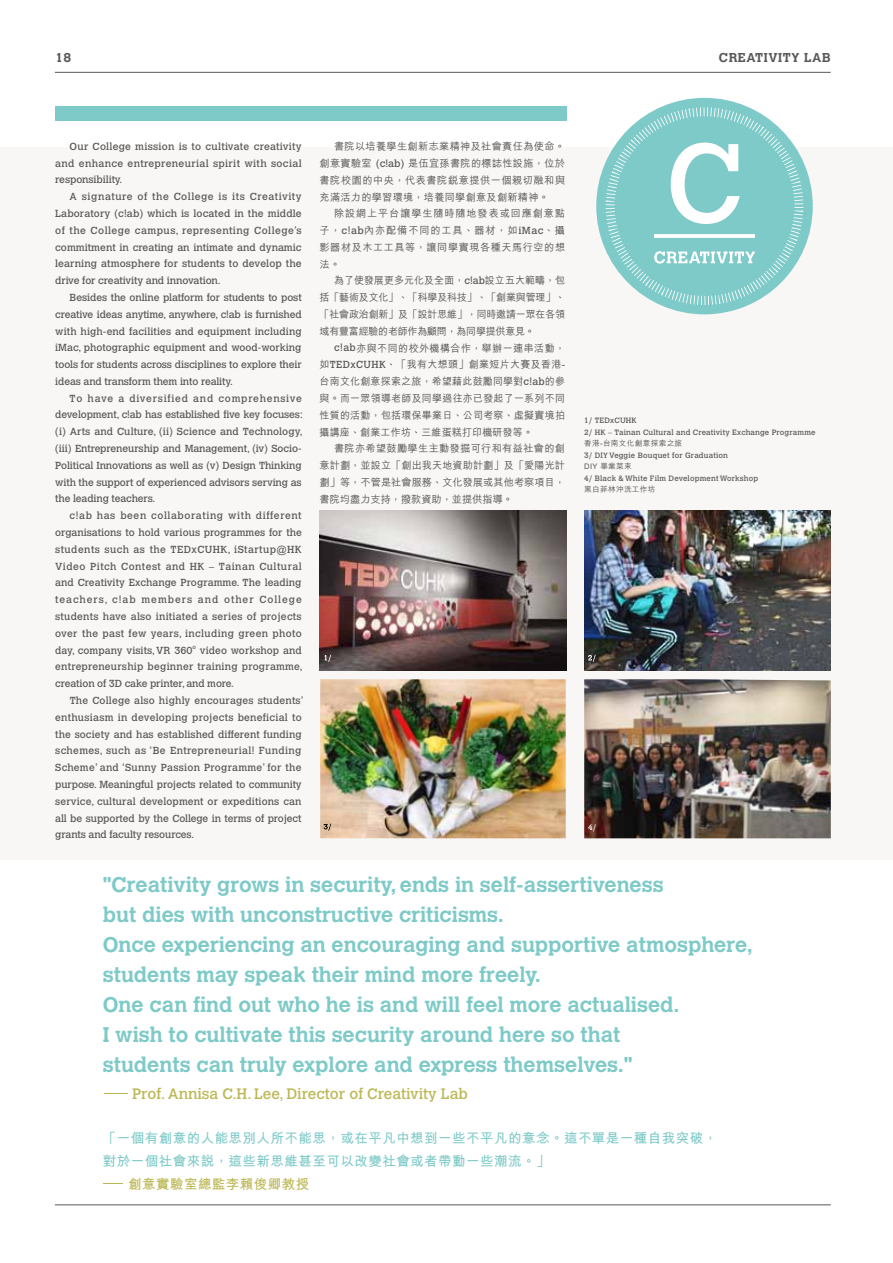
<style>
.page{position:relative;width:893px;height:1263px;background:#fff}
.page>*{position:absolute;margin:0;border:0;box-sizing:border-box;transform-origin:0 0}
.t1{font:700 21px/30px "Calvert MT Std";color:#7dcac8}
.t2{font:15px "Calvert MT Std";color:#bcb754}
.t3{font:700 13.5px/22.5px "M Hei HK";letter-spacing:.035em;color:#7dcac8}
.t4{font:700 13.5px "M Hei HK";letter-spacing:.035em;color:#bcb754}
.t5{font:700 12.75px "Calvert MT Std";letter-spacing:.05em;color:#595757}
.t6{font:10.2px/16.8px "Calvert";letter-spacing:.005em;color:#595757;text-align:justify}
.t7{font:500 10.2px/16.8px "M Hei HK";letter-spacing:.025em;color:#595757;text-align:justify}
.t8{font:7.65px/11.6px "Calvert";letter-spacing:.02em;color:#595757}
.t9{font:500 7.65px "M Hei HK";letter-spacing:.04em;color:#595757}
.t10{font:7.65px "Calvert";color:#fff}
.t11{font:6px "Calvert";color:#595757}
.s1{font-family:"Calvert";font-weight:400}
</style>
<div class="page">
<div style="left:0;top:148px;width:893px;height:712px;background:#f8f7f5"></div>
<hr style="left:55px;top:1204px;width:776px;height:1px;background:#595757">
<img style="left:320px;top:511px;width:246px;height:159px">
<svg style="left:325px;top:655px;width:6px;height:7px"></svg>
<img style="left:584px;top:679px;width:247px;height:159px">
<div style="left:596px;top:98px;width:217px;height:216px;background:#7dcac8;border-radius:50%"></div>
<div style="left:606px;top:107px;width:197px;height:198px;border:9px dashed #fff;border-radius:50%"></div>
<svg style="left:671px;top:143px;width:69px;height:81px"></svg>
<svg style="left:654px;top:251px;width:101px;height:13px"></svg>
<hr style="left:654px;top:234px;width:101px;height:4px;background:#f5fbfb">
<div style="left:55px;top:107px;width:511px;height:14px;background:#7dcac8"></div>
<svg style="left:105px;top:1093px;width:23px;height:1px"></svg>
<svg style="left:103px;top:1183px;width:19px;height:1px"></svg>
<img style="left:584px;top:511px;width:247px;height:159px">
<svg style="left:588px;top:655px;width:8px;height:7px"></svg>
<img style="left:320px;top:679px;width:246px;height:159px">
<svg style="left:324px;top:824px;width:7px;height:7px"></svg>
<hr style="left:55px;top:72px;width:776px;height:1px;background:#595757">
<p class="t5" style="left:55px;top:49px;width:18px">18</p>
<p class="t5" style="left:719px;top:49px;width:113px">CREATIVITY LAB</p>
<p class="t6" style="left:55px;top:138px;width:248px;text-indent:14px">Our College mission is to cultivate creativity and enhance entrepreneurial spirit with social responsibility.</p>
<p class="t6" style="left:55px;top:188px;width:248px;text-indent:14px">A signature of the College is its Creativity Laboratory (c!ab) which is located in the middle of the College campus, representing College’s commitment in creating an intimate and dynamic learning atmosphere for students to develop the drive for creativity and innovation.</p>
<p class="t6" style="left:55px;top:289px;width:248px;text-indent:14px">Besides the online platform for students to post creative ideas anytime, anywhere, c!ab is furnished with high-end facilities and equipment including iMac, photographic equipment and wood-working tools for students across disciplines to explore their ideas and transform them into reality.</p>
<p class="t6" style="left:55px;top:390px;width:249px;text-indent:14px">To have a diversified and comprehensive development, c!ab has established five key focuses: (i) Arts and Culture, (ii) Science and Technology, (iii) Entrepreneurship and Management, (iv) Socio-Political Innovations as well as (v) Design Thinking with the support of experienced advisors serving as the leading teachers.</p>
<p class="t6" style="left:55px;top:507px;width:248px;text-indent:14px">c!ab has been collaborating with different organisations to hold various programmes for the students such as the TEDxCUHK, iStartup@HK Video Pitch Contest and HK – Tainan Cultural and Creativity Exchange Programme. The leading teachers, c!ab members and other College students have also initiated a series of projects over the past few years, including green photo day, company visits, VR 360</p>
<p class="t11" style="left:193px;top:643px;width:5px">o</p>
<p class="t6" style="left:55px;top:642px;width:249px;text-indent:145px">video workshop and entrepreneurship beginner training programme, creation of 3D cake printer, and more.</p>
<p class="t6" style="left:55px;top:692px;width:250px;text-align:left;text-indent:14px">The College also highly encourages students’ enthusiasm in developing projects beneficial to the society and has established different funding schemes, such as ‘Be Entrepreneurial! Funding Scheme’ and ‘Sunny Passion Programme’ for the purpose. Meaningful projects related to community service, cultural development or expeditions can all be supported by the College in terms of project grants and faculty resources.</p>
<p class="t7" style="left:320px;top:137px;width:247px;text-indent:14px">書院以培養學生創新志業精神及社會責任為使命。創意實驗室 <span class="s1">(c!ab)</span> 是伍宜孫書院的標誌性設施，位於書院校園的中央，代表書院銳意提供一個親切融和與充滿活力的學習環境，培養同學創意及創新精神。</p>
<p class="t7" style="left:320px;top:204px;width:247px;text-indent:14px">除設網上平台讓學生隨時隨地發表或回應創意點子，<span class="s1">c!ab</span>內亦配備不同的工具、器材，如<span class="s1">iMac</span>、攝影器材及木工工具等，讓同學實現各種天馬行空的想法。</p>
<p class="t7" style="left:320px;top:271px;width:247px;text-indent:14px">為了使發展更多元化及全面，<span class="s1">c!ab</span>設立五大範疇，包括「藝術及文化」、「科學及科技」、「創業與管理」、「社會政治創新」及「設計思維」，同時邀請一眾在各領域有豐富經驗的老師作為顧問，為同學提供意見。</p>
<p class="t7" style="left:320px;top:339px;width:247px;text-indent:14px"><span class="s1">c!ab</span>亦與不同的校外機構合作，舉辦一連串活動，如<span class="s1">TEDxCUHK</span>、「我有大想頭」創業短片大賽及香港-台南文化創意探索之旅，希望藉此鼓勵同學對<span class="s1">c!ab</span>的參與。而一眾領導老師及同學過往亦已發起了一系列不同性質的活動，包括環保畢業日、公司考察、虛擬實境拍攝講座、創業工作坊、三維蛋糕打印機研發等。</p>
<p class="t7" style="left:320px;top:439px;width:247px;text-indent:14px">書院亦希望鼓勵學生主動發掘可行和有益社會的創意計劃，並設立「創出我天地資助計劃」及「愛陽光計劃」等，不管是社會服務、文化發展或其他考察項目，書院均盡力支持，撥款資助，並提供指導。</p>
<p class="t8" style="left:584px;top:415px;width:233px">1/ TEDxCUHK<br>2/ HK – Tainan Cultural and Creativity Exchange Programme</p>
<p class="t9" style="left:584px;top:438px;width:100px">香港-台南文化創意探索之旅</p>
<p class="t8" style="left:584px;top:449px;width:145px">3/ DIY Veggie Bouquet for Graduation</p>
<p class="t9" style="left:584px;top:461px;width:49px">DIY 畢業菜束</p>
<p class="t8" style="left:584px;top:472px;width:176px">4/ Black &amp; White Film Development Workshop</p>
<p class="t9" style="left:584px;top:484px;width:73px">黑白菲林沖洗工作坊</p>
<p class="t10" style="left:588px;top:823px;width:10px">4/</p>
<p class="t1" style="left:103px;top:869px;width:652px">"Creativity grows in security, ends in self-assertiveness<br>but dies with unconstructive criticisms.<br>Once experiencing an encouraging and supportive atmosphere, students may speak their mind more freely.<br>One can find out who he is and will feel more actualised.<br>I wish to cultivate this security around here so that<br>students can truly explore and express themselves."</p>
<h2 class="t2" style="left:132px;top:1084px;width:337px">Prof. Annisa C.H. Lee, Director of Creativity Lab</h2>
<h3 class="t3" style="left:103px;top:1126px;width:616px">「一個有創意的人能思別人所不能思，或在平凡中想到一些不平凡的意念。這不單是一種自我突破，對於一個社會來說，這些新思維甚至可以改變社會或者帶動一些潮流。」</h3>
<h3 class="t4" style="left:128px;top:1174px;width:183px">創意實驗室總監李賴俊卿教授</h3>
</div>
